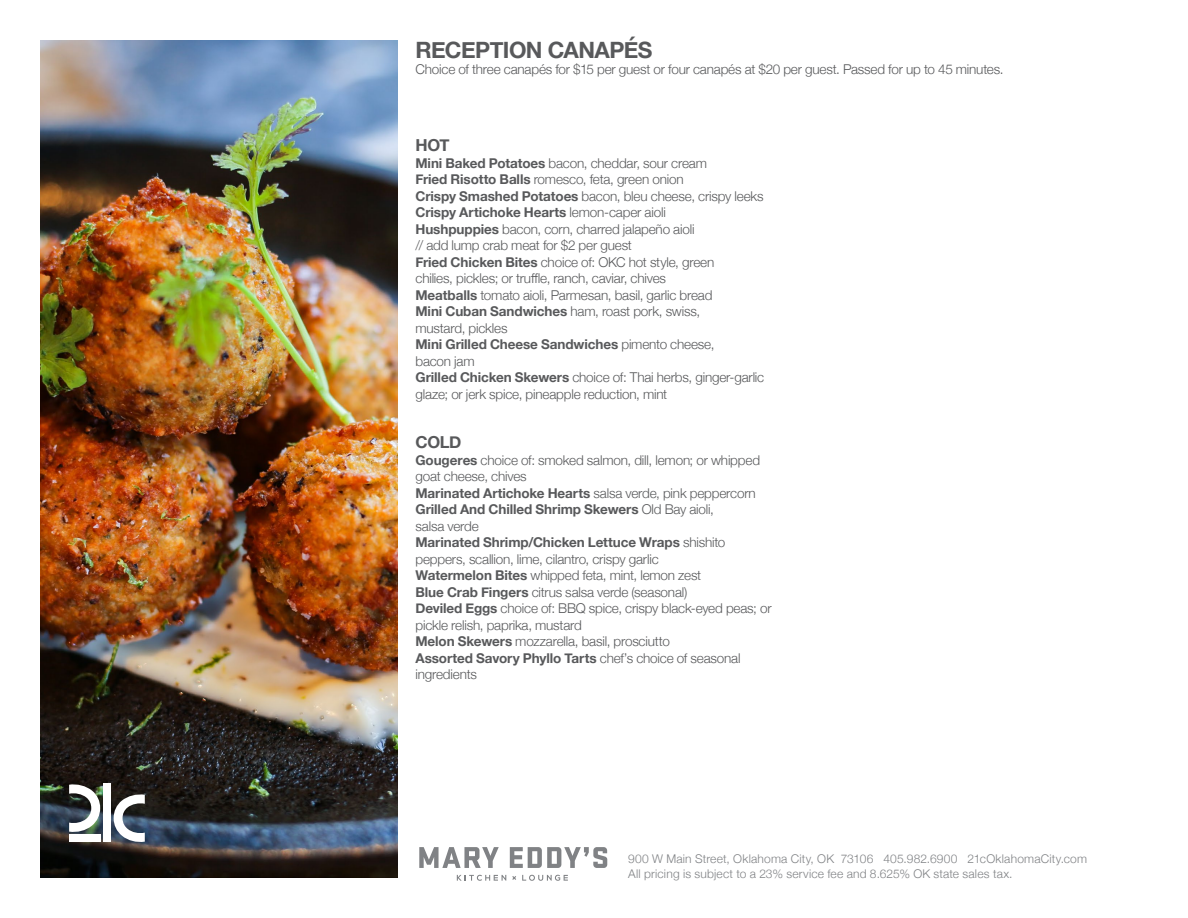
<style>
.page{position:relative;width:1188px;height:918px;background:#fff}
.page>*{position:absolute;margin:0;border:0;box-sizing:border-box;transform-origin:0 0}
.t1{font:700 22.5px "Helvetica Neue";letter-spacing:-.025em;color:#58595b}
.t2{font:700 16.5px "Helvetica Neue";letter-spacing:-.025em;color:#58595b}
.t3{font:300 13.5px/16.5px "Helvetica Neue";letter-spacing:-.015em;color:#58595b}
.t4{font:300 12px/14.4px "Helvetica Neue";letter-spacing:.015em;color:#808285}
.s1{font-weight:700}
</style>
<div class="page">
<svg style="left:457px;top:875px;width:49px;height:6px"></svg>
<svg style="left:522px;top:875px;width:46px;height:6px"></svg>
<svg style="left:512px;top:876px;width:4px;height:4px"></svg>
<svg style="left:419px;top:847px;width:80px;height:21px"></svg>
<svg style="left:510px;top:847px;width:97px;height:21px"></svg>
<img style="left:40px;top:40px;width:358px;height:837px">
<div style="left:103px;top:784px;width:7px;height:58px;background:#fff"></div>
<svg style="left:69px;top:784px;width:31px;height:49px"></svg>
<svg style="left:114px;top:794px;width:31px;height:49px"></svg>
<div style="left:69px;top:834px;width:31px;height:8px;background:#fff"></div>
<h1 class="t1" style="left:416px;top:32px;width:238px">RECEPTION CANAPÉS</h1>
<p class="t3" style="left:416px;top:60px;width:590px">Choice of three canapés for $15 per guest or four canapés at $20 per guest. Passed for up to 45 minutes.</p>
<p class="t2" style="left:416px;top:132px;width:36px">HOT</p>
<p class="t3" style="left:415px;top:154px;width:350px"><span class="s1">Mini Baked Potatoes</span> bacon, cheddar, sour cream<br><span class="s1">Fried Risotto Balls</span> romesco, feta, green onion<br><span class="s1">Crispy Smashed Potatoes</span> bacon, bleu cheese, crispy leeks <span class="s1">Crispy Artichoke Hearts</span> lemon-caper aioli<br><span class="s1">Hushpuppies</span> bacon, corn, charred jalapeño aioli<br>// add lump crab meat for $2 per guest<br><span class="s1">Fried Chicken Bites</span> choice of: OKC hot style, green<br>chilies, pickles; or truffle, ranch, caviar, chives<br><span class="s1">Meatballs</span> tomato aioli, Parmesan, basil, garlic bread<br><span class="s1">Mini Cuban Sandwiches</span> ham, roast pork, swiss,<br>mustard, pickles<br><span class="s1">Mini Grilled Cheese Sandwiches</span> pimento cheese,<br>bacon jam<br><span class="s1">Grilled Chicken Skewers</span> choice of: Thai herbs, ginger-garlic glaze; or jerk spice, pineapple reduction, mint</p>
<p class="t2" style="left:416px;top:429px;width:47px">COLD</p>
<p class="t3" style="left:416px;top:451px;width:358px"><span class="s1">Gougeres</span> choice of: smoked salmon, dill, lemon; or whipped goat cheese, chives<br><span class="s1">Marinated Artichoke Hearts</span> salsa verde, pink peppercorn <span class="s1">Grilled And Chilled Shrimp Skewers</span> Old Bay aioli,<br>salsa verde<br><span class="s1">Marinated Shrimp/Chicken Lettuce Wraps</span> shishito peppers, scallion, lime, cilantro, crispy garlic<br><span class="s1">Watermelon Bites</span> whipped feta, mint, lemon zest<br><span class="s1">Blue Crab Fingers</span> citrus salsa verde (seasonal)<br><span class="s1">Deviled Eggs</span> choice of: BBQ spice, crispy black-eyed peas; or pickle relish, paprika, mustard<br><span class="s1">Melon Skewers</span> mozzarella, basil, prosciutto<br><span class="s1">Assorted Savory Phyllo Tarts</span> chef’s choice of seasonal ingredients</p>
<p class="t4" style="left:628px;top:851px;width:460px">900 W Main Street, Oklahoma City, OK 73106 405.982.6900 21cOklahomaCity.com<br>All pricing is subject to a 23% service fee and 8.625% OK state sales tax.</p>
</div>
